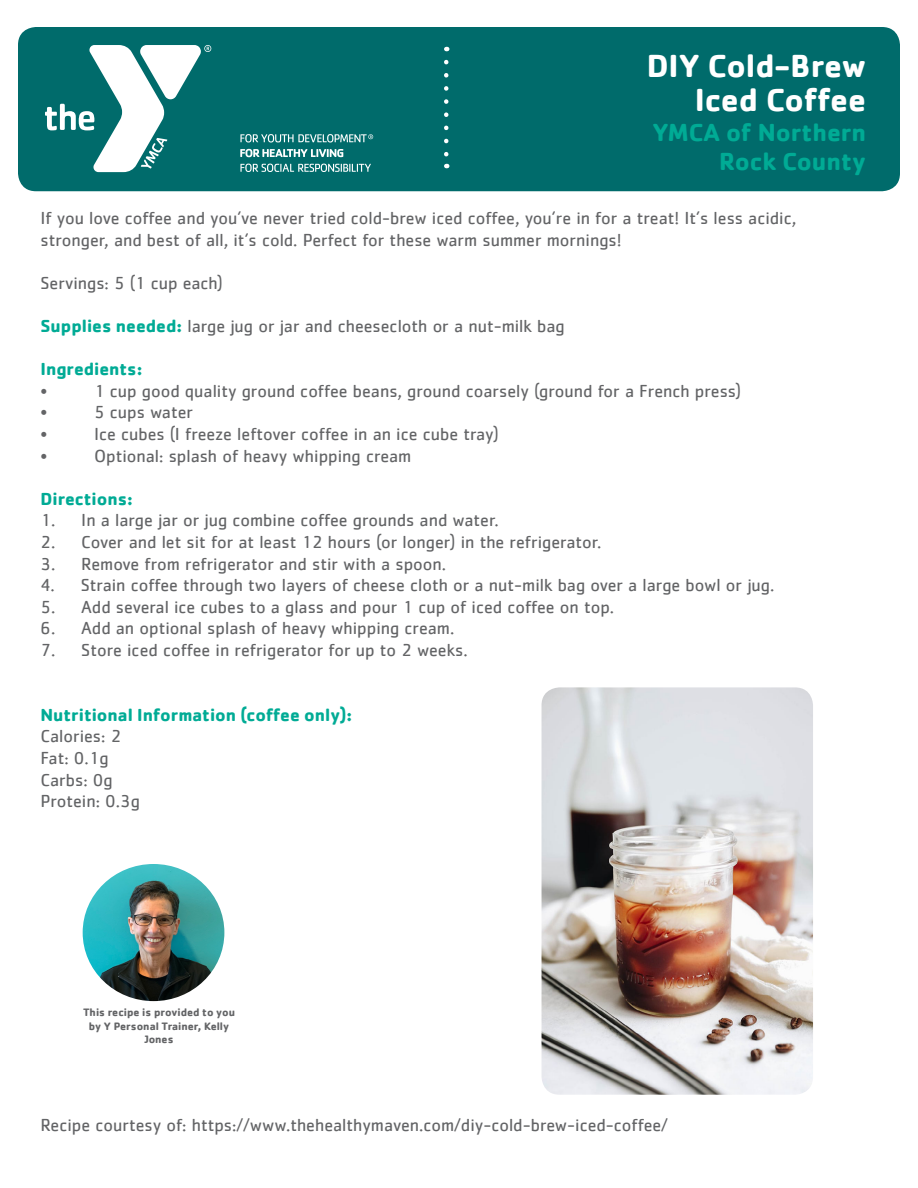
<style>
.page{position:relative;width:918px;height:1188px;background:#fff}
.page>*{position:absolute;margin:0;border:0;box-sizing:border-box;transform-origin:0 0}
.t1{font:700 33px/34.5px "Cachet";color:#fff;text-align:right}
.t2{font:700 25.5px/28.5px "Cachet";color:#00ab95;text-align:right}
.t3{font:18px/21.6px "Cachet";color:#636466}
.t4{font:700 18px "Cachet";color:#00ab95}
.t5{font:700 11.1px/13.4px "Cachet";color:#636466;text-align:center}
.s1{font-weight:700;color:#00ab95}
</style>
<div class="page">
<div style="left:18px;top:27px;width:882px;height:164px;background:#006b6b;border-radius:18px"></div>
<svg style="left:45px;top:45px;width:166px;height:127px"></svg>
<svg style="left:240px;top:149px;width:103px;height:8px"></svg>
<svg style="left:240px;top:164px;width:131px;height:8px"></svg>
<svg style="left:240px;top:134px;width:133px;height:9px"></svg>
<svg style="left:444px;top:62px;width:4px;height:106px"></svg>
<img style="left:542px;top:687px;width:271px;height:408px">
<img style="left:83px;top:864px;width:141px;height:137px">
<h1 class="t1" style="left:647px;top:47px;width:221px">DIY Cold-Brew<br>Iced Coffee</h1>
<h2 class="t2" style="left:652px;top:118px;width:215px">YMCA of Northern<br>Rock County</h2>
<p class="t3" style="left:40px;top:207px;width:757px">If you love coffee and you’ve never tried cold-brew iced coffee, you’re in for a treat! It’s less acidic, stronger, and best of all, it’s cold. Perfect for these warm summer mornings!</p>
<p class="t3" style="left:40px;top:272px;width:184px">Servings: 5 (1 cup each)</p>
<p class="t3" style="left:40px;top:315px;width:526px"><span class="s1">Supplies needed:</span> large jug or jar and cheesecloth or a nut-milk bag</p>
<p class="t4" style="left:40px;top:358px;width:103px">Ingredients:</p>
<p class="t3" style="left:40px;top:380px;width:8px">•</p>
<p class="t3" style="left:94px;top:380px;width:649px">1 cup good quality ground coffee beans, ground coarsely (ground for a French press)</p>
<p class="t3" style="left:40px;top:401px;width:8px">•</p>
<p class="t3" style="left:94px;top:401px;width:101px">5 cups water</p>
<p class="t3" style="left:40px;top:423px;width:8px">•</p>
<p class="t3" style="left:94px;top:423px;width:406px">Ice cubes (I freeze leftover coffee in an ice cube tray)</p>
<p class="t3" style="left:40px;top:444px;width:8px">•</p>
<p class="t3" style="left:94px;top:444px;width:319px">Optional: splash of heavy whipping cream</p>
<p class="t4" style="left:40px;top:487px;width:94px">Directions:</p>
<p class="t3" style="left:40px;top:509px;width:460px">1. In a large jar or jug combine coffee grounds and water.</p>
<p class="t3" style="left:40px;top:531px;width:563px">2. Cover and let sit for at least 12 hours (or longer) in the refrigerator.</p>
<p class="t3" style="left:40px;top:552px;width:407px">3. Remove from refrigerator and stir with a spoon.</p>
<p class="t3" style="left:40px;top:574px;width:735px">4. Strain coffee through two layers of cheese cloth or a nut-milk bag over a large bowl or jug.</p>
<p class="t3" style="left:40px;top:596px;width:575px">5. Add several ice cubes to a glass and pour 1 cup of iced coffee on top.</p>
<p class="t3" style="left:40px;top:617px;width:415px">6. Add an optional splash of heavy whipping cream.</p>
<p class="t3" style="left:40px;top:639px;width:429px">7. Store iced coffee in refrigerator for up to 2 weeks.</p>
<p class="t4" style="left:40px;top:703px;width:313px">Nutritional Information (coffee only):</p>
<p class="t3" style="left:40px;top:725px;width:101px">Calories: 2<br>Fat: 0.1g<br>Carbs: 0g<br>Protein: 0.3g</p>
<p class="t5" style="left:83px;top:1006px;width:154px">This recipe is provided to you by Y Personal Trainer, Kelly<br>Jones</p>
<p class="t3" style="left:40px;top:1114px;width:629px">Recipe courtesy of: https://www.thehealthymaven.com/diy-cold-brew-iced-coffee/</p>
</div>
